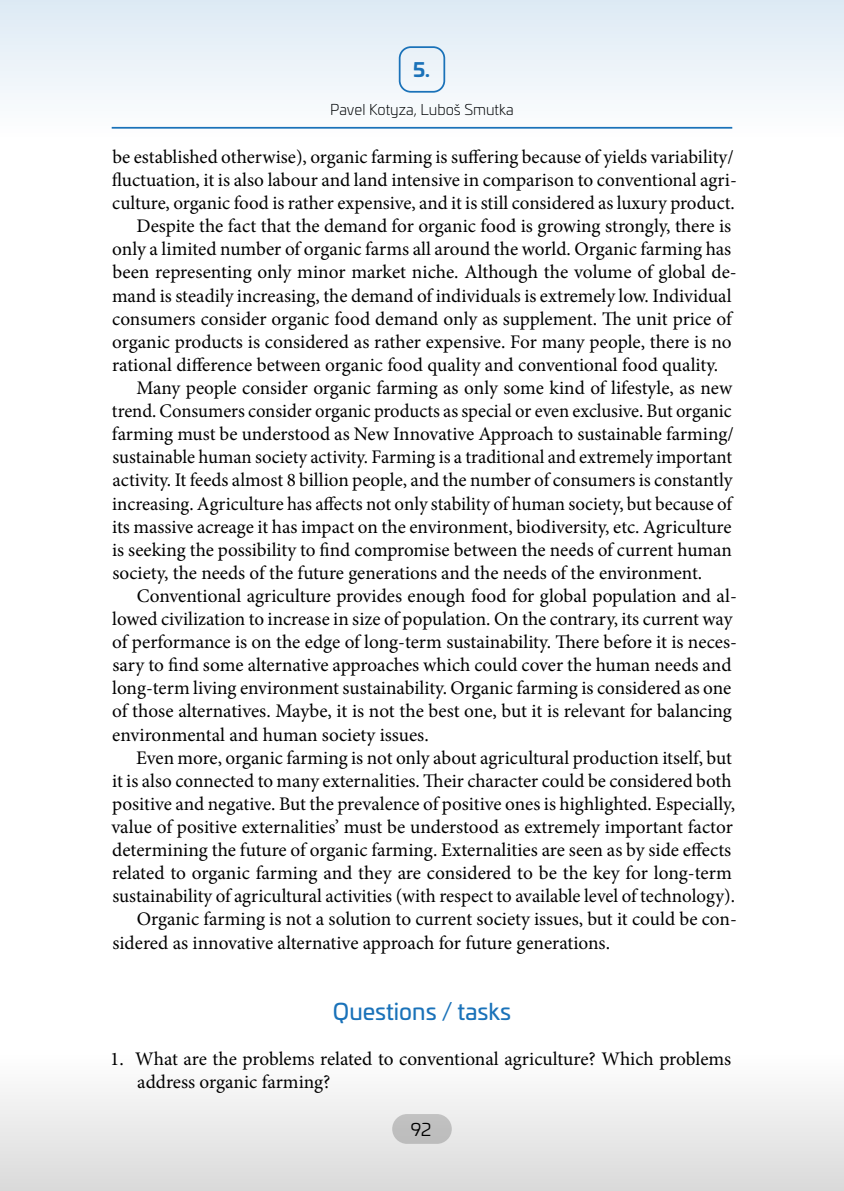
<style>
.page{position:relative;width:844px;height:1191px;background:#fff}
.page>*{position:absolute;margin:0;border:0;box-sizing:border-box;transform-origin:0 0}
.t1{font:22.75px "Univia Pro";color:#1a72b9}
.t2{font:19.25px/23.1px "Minion Pro";color:#000}
.t3{font:700 19.25px "Univia Pro";color:#1a72b9}
.t4{font:17.5px "Univia Pro";color:#000}
.t5{font:300 14.88px "Univia Pro";color:#000}
</style>
<div class="page">
<div style="left:0;top:1052px;width:843px;height:139px;background:linear-gradient(to bottom,#fff,#d9d9d9)"></div>
<div style="left:0;top:0;width:843px;height:139px;background:linear-gradient(to bottom,#dfebf5,#f7fafc)"></div>
<p class="t3" style="left:413px;top:55px;width:18px">5.</p>
<p class="t5" style="left:330px;top:99px;width:185px">Pavel Kotyza, Luboš Smutka</p>
<p class="t2" style="left:112px;top:145px;width:622px">be established otherwise), organic farming is suffering because of yields variability/</p>
<p class="t2" style="left:112px;top:168px;width:626px">fluctuation, it is also labour and land intensive in comparison to conventional agri-</p>
<p class="t2" style="left:112px;top:191px;width:624px">culture, organic food is rather expensive, and it is still considered as luxury product.</p>
<p class="t2" style="left:136px;top:215px;width:596px">Despite the fact that the demand for organic food is growing strongly, there is</p>
<p class="t2" style="left:112px;top:238px;width:620px">only a limited number of organic farms all around the world. Organic farming has</p>
<p class="t2" style="left:112px;top:261px;width:625px">been representing only minor market niche. Although the volume of global de-</p>
<p class="t2" style="left:112px;top:284px;width:621px">mand is steadily increasing, the demand of individuals is extremely low. Individual</p>
<p class="t2" style="left:112px;top:307px;width:621px">consumers consider organic food demand only as supplement. The unit price of</p>
<p class="t2" style="left:112px;top:330px;width:620px">organic products is considered as rather expensive. For many people, there is no</p>
<p class="t2" style="left:112px;top:353px;width:607px">rational difference between organic food quality and conventional food quality.</p>
<p class="t2" style="left:136px;top:376px;width:597px">Many people consider organic farming as only some kind of lifestyle, as new</p>
<p class="t2" style="left:112px;top:399px;width:621px">trend. Consumers consider organic products as special or even exclusive. But organic</p>
<p class="t2" style="left:112px;top:422px;width:623px">farming must be understood as New Innovative Approach to sustainable farming/</p>
<p class="t2" style="left:112px;top:446px;width:621px">sustainable human society activity. Farming is a traditional and extremely important</p>
<p class="t2" style="left:112px;top:469px;width:621px">activity. It feeds almost 8 billion people, and the number of consumers is constantly</p>
<p class="t2" style="left:112px;top:492px;width:621px">increasing. Agriculture has affects not only stability of human society, but because of</p>
<p class="t2" style="left:112px;top:515px;width:620px">its massive acreage it has impact on the environment, biodiversity, etc. Agriculture</p>
<p class="t2" style="left:112px;top:538px;width:621px">is seeking the possibility to find compromise between the needs of current human</p>
<p class="t2" style="left:112px;top:561px;width:591px">society, the needs of the future generations and the needs of the environment.</p>
<p class="t2" style="left:137px;top:584px;width:601px">Conventional agriculture provides enough food for global population and al-</p>
<p class="t2" style="left:112px;top:607px;width:621px">lowed civilization to increase in size of population. On the contrary, its current way</p>
<p class="t2" style="left:112px;top:630px;width:626px">of performance is on the edge of long-term sustainability. There before it is neces-</p>
<p class="t2" style="left:112px;top:653px;width:620px">sary to find some alternative approaches which could cover the human needs and</p>
<p class="t2" style="left:112px;top:677px;width:620px">long-term living environment sustainability. Organic farming is considered as one</p>
<p class="t2" style="left:112px;top:700px;width:621px">of those alternatives. Maybe, it is not the best one, but it is relevant for balancing</p>
<p class="t2" style="left:112px;top:723px;width:318px">environmental and human society issues.</p>
<p class="t2" style="left:136px;top:746px;width:597px">Even more, organic farming is not only about agricultural production itself, but</p>
<p class="t2" style="left:112px;top:769px;width:621px">it is also connected to many externalities. Their character could be considered both</p>
<p class="t2" style="left:112px;top:792px;width:624px">positive and negative. But the prevalence of positive ones is highlighted. Especially,</p>
<p class="t2" style="left:111px;top:815px;width:622px">value of positive externalities’ must be understood as extremely important factor</p>
<p class="t2" style="left:112px;top:838px;width:620px">determining the future of organic farming. Externalities are seen as by side effects</p>
<p class="t2" style="left:112px;top:861px;width:621px">related to organic farming and they are considered to be the key for long-term</p>
<p class="t2" style="left:112px;top:884px;width:624px">sustainability of agricultural activities (with respect to available level of technology).</p>
<p class="t2" style="left:137px;top:908px;width:601px">Organic farming is not a solution to current society issues, but it could be con-</p>
<p class="t2" style="left:112px;top:931px;width:499px">sidered as innovative alternative approach for future generations.</p>
<p class="t1" style="left:333px;top:994px;width:179px">Questions / tasks</p>
<p class="t2" style="left:137px;top:1047px;width:595px;text-indent:-27px">1. What are the problems related to conventional agriculture? Which problems address organic farming?</p>
<p class="t4" style="left:411px;top:1116px;width:22px">92</p>
</div>
